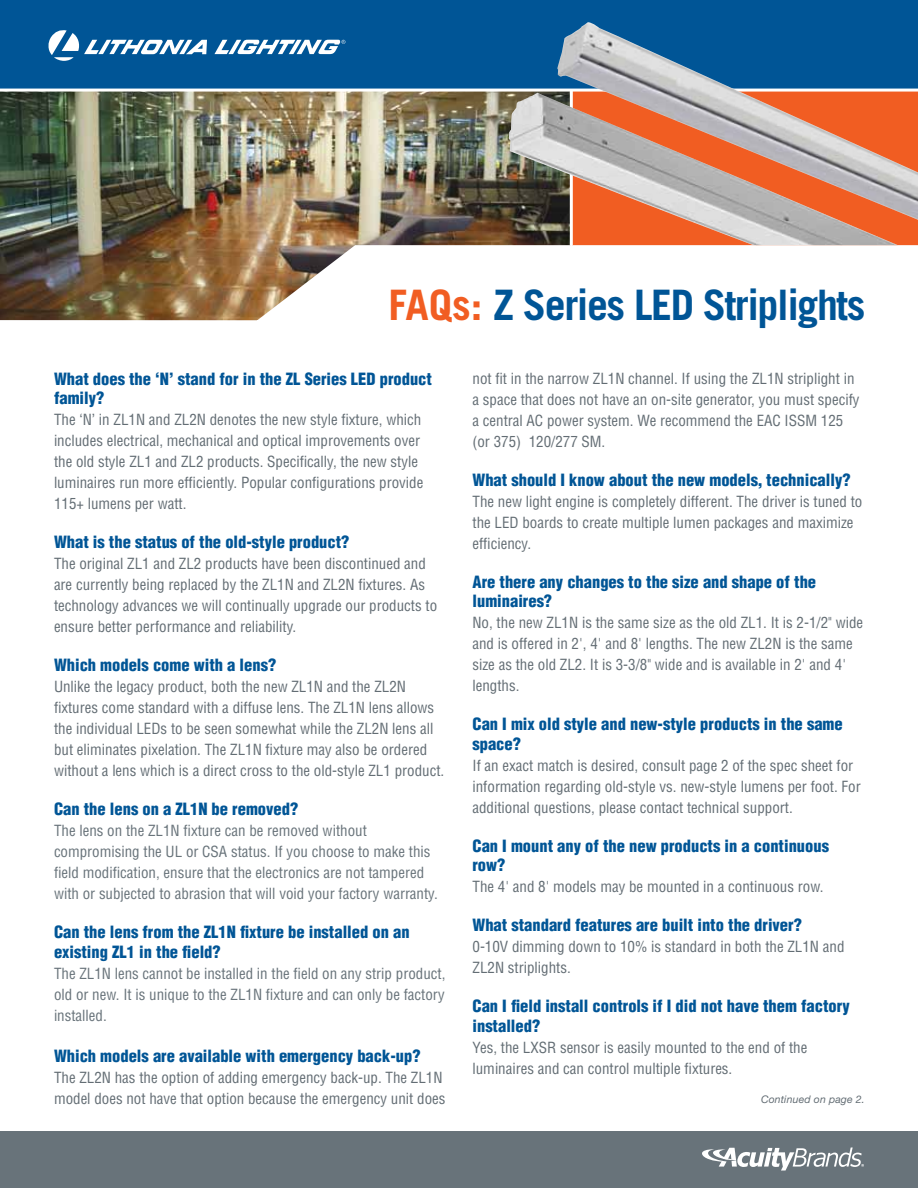
<style>
.page{position:relative;width:918px;height:1188px;background:#fff}
.page>*{position:absolute;margin:0;border:0;box-sizing:border-box;transform-origin:0 0}
.t1{font:700 42px "Trade Gothic LT Std";letter-spacing:-.035em;color:#005596}
.t2{font:900 condensed 16.5px/19.5px "Helvetica";color:#005596}
.t3{font:condensed 15px/21px "Helvetica";color:#636d74}
.t4{font:condensed 15px/21px "Helvetica";color:#68737a}
.t5{font:italic 10.5px "Helvetica Neue";letter-spacing:.01em;color:#636d74}
.s1{color:#f15d22}
</style>
<div class="page">
<img style="left:0;top:92px;width:557px;height:151px">
<div style="left:0;top:0;width:918px;height:91px;background:#005596"></div>
<svg style="left:48px;top:30px;width:159px;height:31px"></svg>
<svg style="left:214px;top:40px;width:131px;height:14px"></svg>
<hr style="left:0;top:89px;width:918px;height:3px;background:#fff">
<svg style="left:0;top:243px;width:918px;height:78px"></svg>
<img style="left:509px;top:93px;width:389px;height:152px">
<img style="left:557px;top:22px;width:361px;height:198px">
<div style="left:0;top:1131px;width:918px;height:57px;background:#68737a"></div>
<svg style="left:702px;top:1148px;width:162px;height:23px"></svg>
<h1 class="t1" style="left:389px;top:279px;width:478px"><span class="s1">FAQs:</span> Z Series LED Striplights</h1>
<p class="t2" style="left:54px;top:369px;width:380px">What does the ‘N’ stand for in the ZL Series LED product family?</p>
<p class="t3" style="left:54px;top:409px;width:371px">The ‘N’ in ZL1N and ZL2N denotes the new style fixture, which includes electrical, mechanical and optical improvements over the old style ZL1 and ZL2 products. Specifically, the new style luminaires run more efficiently. Popular configurations provide 115+ lumens per watt.</p>
<p class="t2" style="left:54px;top:532px;width:297px">What is the status of the old-style product?</p>
<p class="t3" style="left:54px;top:553px;width:385px">The original ZL1 and ZL2 products have been discontinued and are currently being replaced by the ZL1N and ZL2N fixtures. As technology advances we will continually upgrade our products to ensure better performance and reliability.</p>
<p class="t2" style="left:54px;top:655px;width:224px">Which models come with a lens?</p>
<p class="t3" style="left:54px;top:676px;width:392px">Unlike the legacy product, both the new ZL1N and the ZL2N fixtures come standard with a diffuse lens. The ZL1N lens allows the individual LEDs to be seen somewhat while the ZL2N lens all but eliminates pixelation. The ZL1N fixture may also be ordered without a lens which is a direct cross to the old-style ZL1 product.</p>
<p class="t2" style="left:54px;top:799px;width:246px">Can the lens on a ZL1N be removed?</p>
<p class="t4" style="left:54px;top:820px;width:385px">The lens on the ZL1N fixture can be removed without compromising the UL or CSA status. If you choose to make this field modification, ensure that the electronics are not tampered with or subjected to abrasion that will void your factory warranty.</p>
<p class="t2" style="left:54px;top:922px;width:357px">Can the lens from the ZL1N fixture be installed on an existing ZL1 in the field?</p>
<p class="t4" style="left:54px;top:963px;width:393px;text-align:justify">The ZL1N lens cannot be installed in the field on any strip product, old or new. It is unique to the ZL1N fixture and can only be factory installed.</p>
<p class="t2" style="left:54px;top:1046px;width:368px">Which models are available with emergency back-up?</p>
<p class="t3" style="left:54px;top:1067px;width:393px">The ZL2N has the option of adding emergency back-up. The ZL1N model does not have that option because the emergency unit does</p>
<p class="t3" style="left:472px;top:368px;width:389px">not fit in the narrow ZL1N channel. If using the ZL1N striplight in a space that does not have an on-site generator, you must specify a central AC power system. We recommend the EAC ISSM 125 (or 375) 120/277 SM.</p>
<p class="t2" style="left:472px;top:470px;width:380px">What should I know about the new models, technically?</p>
<p class="t3" style="left:472px;top:491px;width:391px">The new light engine is completely different. The driver is tuned to the LED boards to create multiple lumen packages and maximize efficiency.</p>
<p class="t2" style="left:472px;top:572px;width:345px">Are there any changes to the size and shape of the luminaires?</p>
<p class="t3" style="left:472px;top:612px;width:392px">No, the new ZL1N is the same size as the old ZL1. It is 2-1/2" wide and is offered in 2', 4' and 8' lengths. The new ZL2N is the same size as the old ZL2. It is 3-3/8" wide and is available in 2' and 4' lengths.</p>
<p class="t2" style="left:472px;top:714px;width:372px">Can I mix old style and new-style products in the same space?</p>
<p class="t3" style="left:472px;top:755px;width:390px">If an exact match is desired, consult page 2 of the spec sheet for information regarding old-style vs. new-style lumens per foot. For additional questions, please contact technical support.</p>
<p class="t2" style="left:472px;top:836px;width:358px">Can I mount any of the new products in a continuous row?</p>
<p class="t3" style="left:472px;top:876px;width:353px">The 4' and 8' models may be mounted in a continuous row.</p>
<p class="t2" style="left:472px;top:915px;width:331px">What standard features are built into the driver?</p>
<p class="t3" style="left:472px;top:936px;width:374px">0-10V dimming down to 10% is standard in both the ZL1N and<br>ZL2N striplights.</p>
<p class="t2" style="left:472px;top:996px;width:379px">Can I field install controls if I did not have them factory installed?</p>
<p class="t3" style="left:472px;top:1037px;width:336px">Yes, the LXSR sensor is easily mounted to the end of the luminaires and can control multiple fixtures.</p>
<p class="t5" style="left:761px;top:1093px;width:105px">Continued on page 2.</p>
</div>
